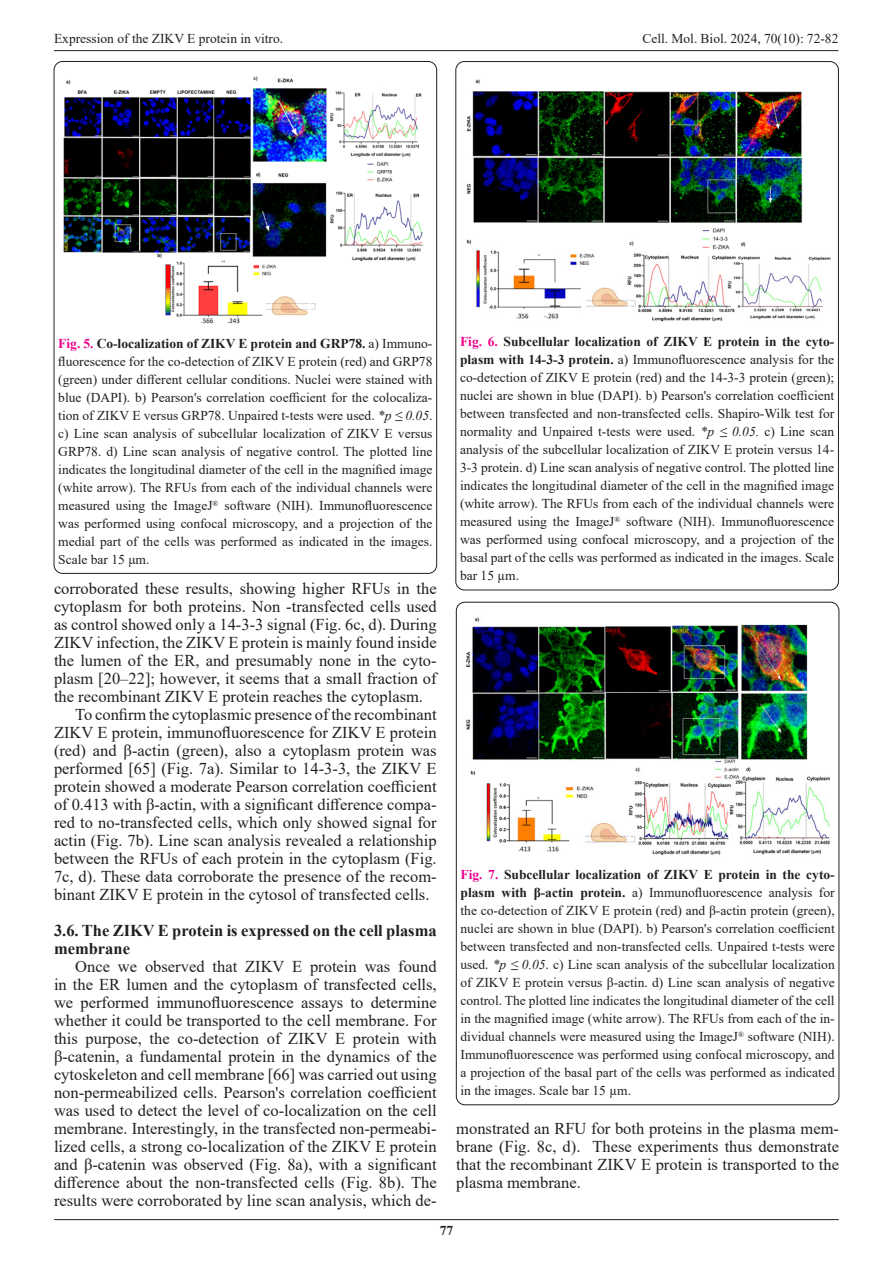
<style>
.page{position:relative;width:893px;height:1263px;background:#fff}
.page>*{position:absolute;margin:0;border:0;box-sizing:border-box;transform-origin:0 0}
.t1{font:16.5px/18px "Times New Roman";color:#231f20;text-align:justify}
.t2{font:700 16.5px/18px "Times New Roman";color:#231f20}
.t3{font:13.5px/18px "Times New Roman";color:#231f20;text-align:justify}
.t4{font:700 13.5px "Times New Roman";color:#231f20}
.s1{font-weight:700;color:#ed028c}
.s2{font-weight:700}
.s3{font-style:italic}
</style>
<div class="page">
<hr style="left:54px;top:50px;width:784px;height:1px;background:#231f20">
<hr style="left:54px;top:1219px;width:785px;height:1px;background:#231f20">
<img style="left:63px;top:76px;width:360px;height:248px">
<img style="left:466px;top:79px;width:364px;height:243px">
<img style="left:466px;top:617px;width:364px;height:238px">
<p class="t3" style="left:54px;top:29px;width:231px">Expression of the ZIKV E protein in vitro.</p>
<p class="t3" style="left:642px;top:29px;width:198px">Cell. Mol. Biol. 2024, 70(10): 72-82</p>
<p class="t3" style="left:58px;top:334px;width:376px"><span class="s1">Fig. 5.</span> <span class="s2">Co-localization of ZIKV E protein and GRP78.</span> a) Immuno&shy;fluorescence for the co-detection of ZIKV E protein (red) and GRP78 (green) under different cellular conditions. Nuclei were stained with blue (DAPI). b) Pearson's correlation coefficient for the colocaliza&shy;tion of ZIKV E versus GRP78. Unpaired t-tests were used. <span class="s3">*p ≤ 0.05</span>. c) Line scan analysis of subcellular localization of ZIKV E versus GRP78. d) Line scan analysis of negative control. The plotted line indicates the longitudinal diameter of the cell in the magnified image (white arrow). The RFUs from each of the individual channels were measured using the ImageJ<sup>®</sup> software (NIH). Immunofluorescence was performed using confocal microscopy, and a projection of the medial part of the cells was performed as indicated in the images.<br>Scale bar 15 μm.</p>
<p class="t3" style="left:460px;top:332px;width:376px"><span class="s1">Fig. 6.</span> <span class="s2">Subcellular localization of ZIKV E protein in the cyto&shy;plasm with 14-3-3 protein.</span> a) Immunofluorescence analysis for the co-detection of ZIKV E protein (red) and the 14-3-3 protein (green); nuclei are shown in blue (DAPI). b) Pearson's correlation coefficient between transfected and non-transfected cells. Shapiro-Wilk test for normality and Unpaired t-tests were used. <span class="s3">*p ≤ 0.05.</span> c) Line scan analysis of the subcellular localization of ZIKV E protein versus 14- 3-3 protein. d) Line scan analysis of negative control. The plotted line indicates the longitudinal diameter of the cell in the magnified image (white arrow). The RFUs from each of the individual channels were measured using the ImageJ<sup>®</sup> software (NIH). Immunofluorescence was performed using confocal microscopy, and a projection of the basal part of the cells was performed as indicated in the images. Scale bar 15 µm.</p>
<p class="t1" style="left:54px;top:579px;width:384px">corroborated these results, showing higher RFUs in the cytoplasm for both proteins. Non -transfected cells used as control showed only a 14-3-3 signal (Fig. 6c, d). During ZIKV infection, the ZIKV E protein is mainly found inside the lumen of the ER, and presumably none in the cyto&shy;plasm [20–22]; however, it seems that a small fraction of the recombinant ZIKV E protein reaches the cytoplasm.</p>
<p class="t1" style="left:54px;top:705px;width:384px;text-indent:21px">To confirm the cytoplasmic presence of the recombinant ZIKV E protein, immunofluorescence for ZIKV E protein (red) and β-actin (green), also a cytoplasm protein was performed [65] (Fig. 7a). Similar to 14-3-3, the ZIKV E protein showed a moderate Pearson correlation coefficient of 0.413 with β-actin, with a significant difference compa&shy;red to no-transfected cells, which only showed signal for actin (Fig. 7b). Line scan analysis revealed a relationship between the RFUs of each protein in the cytoplasm (Fig.<br>7c, d). These data corroborate the presence of the recom&shy;binant ZIKV E protein in the cytosol of transfected cells.</p>
<p class="t2" style="left:54px;top:921px;width:384px">3.6. The ZIKV E protein is expressed on the cell plasma membrane</p>
<p class="t1" style="left:54px;top:957px;width:384px;text-indent:21px">Once we observed that ZIKV E protein was found in the ER lumen and the cytoplasm of transfected cells, we performed immunofluorescence assays to determine whether it could be transported to the cell membrane. For this purpose, the co-detection of ZIKV E protein with β-catenin, a fundamental protein in the dynamics of the cytoskeleton and cell membrane [66] was carried out using non-permeabilized cells. Pearson's correlation coefficient was used to detect the level of co-localization on the cell membrane. Interestingly, in the transfected non-permeabi&shy;lized cells, a strong co-localization of the ZIKV E protein and β-catenin was observed (Fig. 8a), with a significant difference about the non-transfected cells (Fig. 8b). The results were corroborated by line scan analysis, which de-</p>
<p class="t3" style="left:460px;top:865px;width:376px"><span class="s1">Fig. 7.</span> <span class="s2">Subcellular localization of ZIKV E protein in the cyto&shy;plasm with β-actin protein.</span> a) Immunofluorescence analysis for the co-detection of ZIKV E protein (red) and β-actin protein (green), nuclei are shown in blue (DAPI). b) Pearson's correlation coefficient between transfected and non-transfected cells. Unpaired t-tests were used. <span class="s3">*p ≤ 0.05</span>. c) Line scan analysis of the subcellular localization of ZIKV E protein versus β-actin. d) Line scan analysis of negative control. The plotted line indicates the longitudinal diameter of the cell in the magnified image (white arrow). The RFUs from each of the in&shy;dividual channels were measured using the ImageJ<sup>®</sup> software (NIH).<br>Immunofluorescence was performed using confocal microscopy, and a projection of the basal part of the cells was performed as indicated in the images. Scale bar 15 µm.</p>
<p class="t1" style="left:456px;top:1119px;width:384px">monstrated an RFU for both proteins in the plasma mem&shy;brane (Fig. 8c, d). These experiments thus demonstrate that the recombinant ZIKV E protein is transported to the plasma membrane.</p>
<p class="t4" style="left:440px;top:1220px;width:15px">77</p>
</div>
